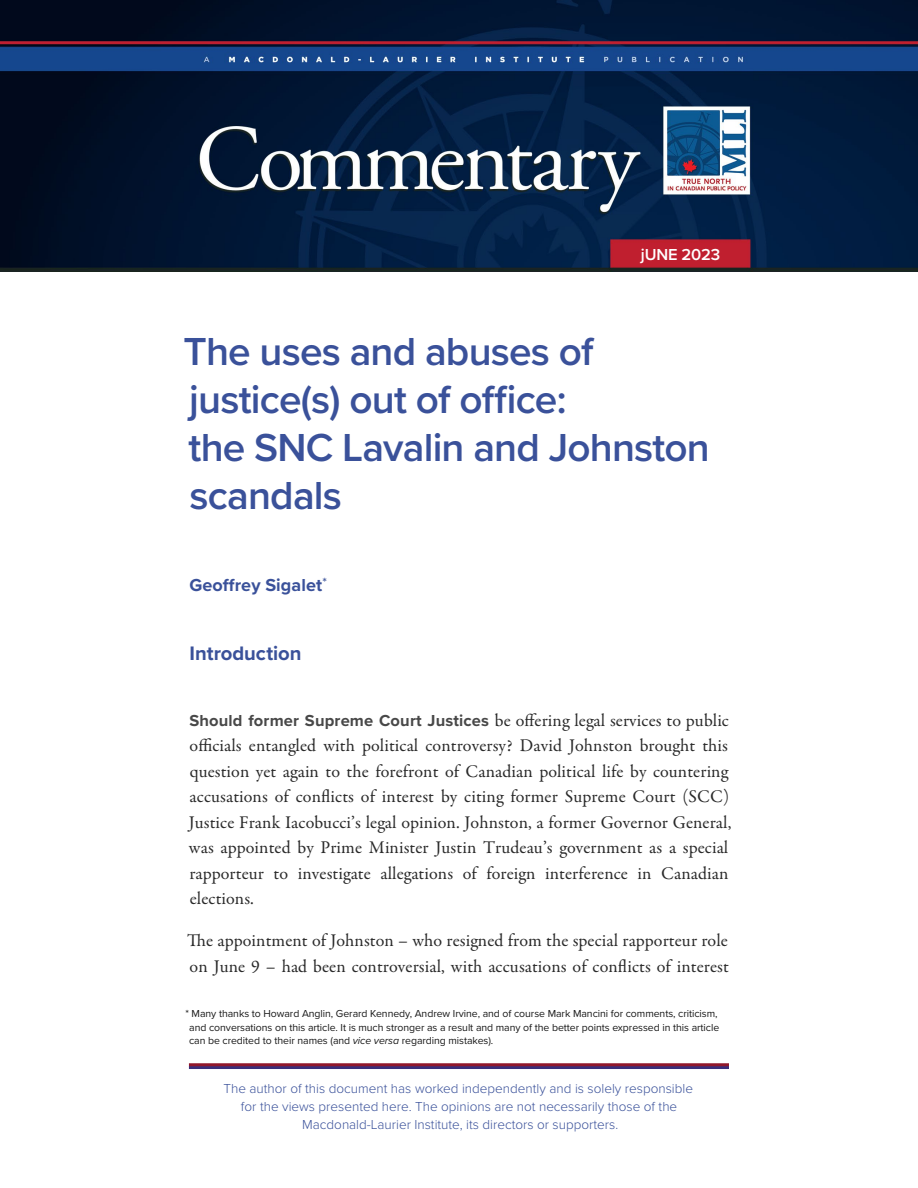
<style>
.page{position:relative;width:918px;height:1188px;background:#fff}
.page>*{position:absolute;margin:0;border:0;box-sizing:border-box;transform-origin:0 0}
.t1{font:600 40.5px/48px "Proxima Nova";letter-spacing:-.02em;color:#3a519a}
.t2{font:700 20.25px "Proxima Nova";color:#3a519a}
.t3{font:18px/25.5px "Garamond Premr Pro";letter-spacing:.005em;color:#292929}
.t4{font:700 18px "Proxima Nova";letter-spacing:.005em;color:#3a519a}
.t5{font:700 16.5px "Proxima Nova";letter-spacing:.01em;color:#484848}
.t6{font:600 16.5px "Proxima Nova";letter-spacing:-.01em;color:#fff}
.t7{font:300 13.5px/18px "Proxima Nova";color:#3a519a;text-align:center}
.t8{font:10.5px/13.5px "Proxima Nova";letter-spacing:-.005em;color:#191919}
.s1{font-family:"Garamond Premr Pro";font-weight:400;font-size:18px;color:#292929}
.s2{font-style:italic}
.s3{font-family:"Gotham Narrow"}
</style>
<div class="page">
<hr style="left:189px;top:1066px;width:540px;height:3px;background:#392d7a">
<hr style="left:189px;top:1063px;width:540px;height:3px;background:#90172b">
<img style="left:0;top:0;width:918px;height:271px">
<p class="t6" style="left:641px;top:243px;width:81px">jUNE 2023</p>
<h1 class="t1" style="left:183px;top:327px;width:528px">The uses and abuses of justice(s) out of office:<br>the SNC Lavalin and Johnston scandals</h1>
<p class="t4" style="left:189px;top:572px;width:140px">Geoffrey Sigalet<sup>*</sup></p>
<p class="t2" style="left:190px;top:638px;width:113px">Introduction</p>
<p class="t5" style="left:189px;top:708px;width:541px">Should former Supreme Court Justices <span class="s1">be offering legal services to public</span></p>
<p class="t3" style="left:189px;top:733px;width:544px">officials entangled with political controversy? David Johnston brought this question yet again to the forefront of Canadian political life by countering accusations of conflicts of interest by citing former Supreme Court (SCC)<br>Justice Frank Iacobucci’s legal opinion. Johnston, a former Governor General, was appointed by Prime Minister Justin Trudeau’s government as a special rapporteur to investigate allegations of foreign interference in Canadian elections.</p>
<p class="t3" style="left:187px;top:928px;width:543px">The appointment of Johnston – who resigned from the special rapporteur role on June 9 – had been controversial, with accusations of conflicts of interest</p>
<p class="t8" style="left:189px;top:1006px;width:532px;text-indent:-4px">* Many thanks to Howard Anglin, Gerard Kennedy, Andrew Irvine, and of course Mark Mancini for comments, criticism, and conversations on this article. It is much stronger as a result and many of the better points expressed in this article can be credited to their names (and <span class="s2">vice versa</span> regarding mistakes).</p>
<p class="t7" style="left:224px;top:1079px;width:471px">The author of this document has worked independently and is solely responsible for the views presented here. The opinions are not necessarily those of the<br>Macdonald-Laurier Institute, its directors or supporters<span class="s3">.</span></p>
</div>
